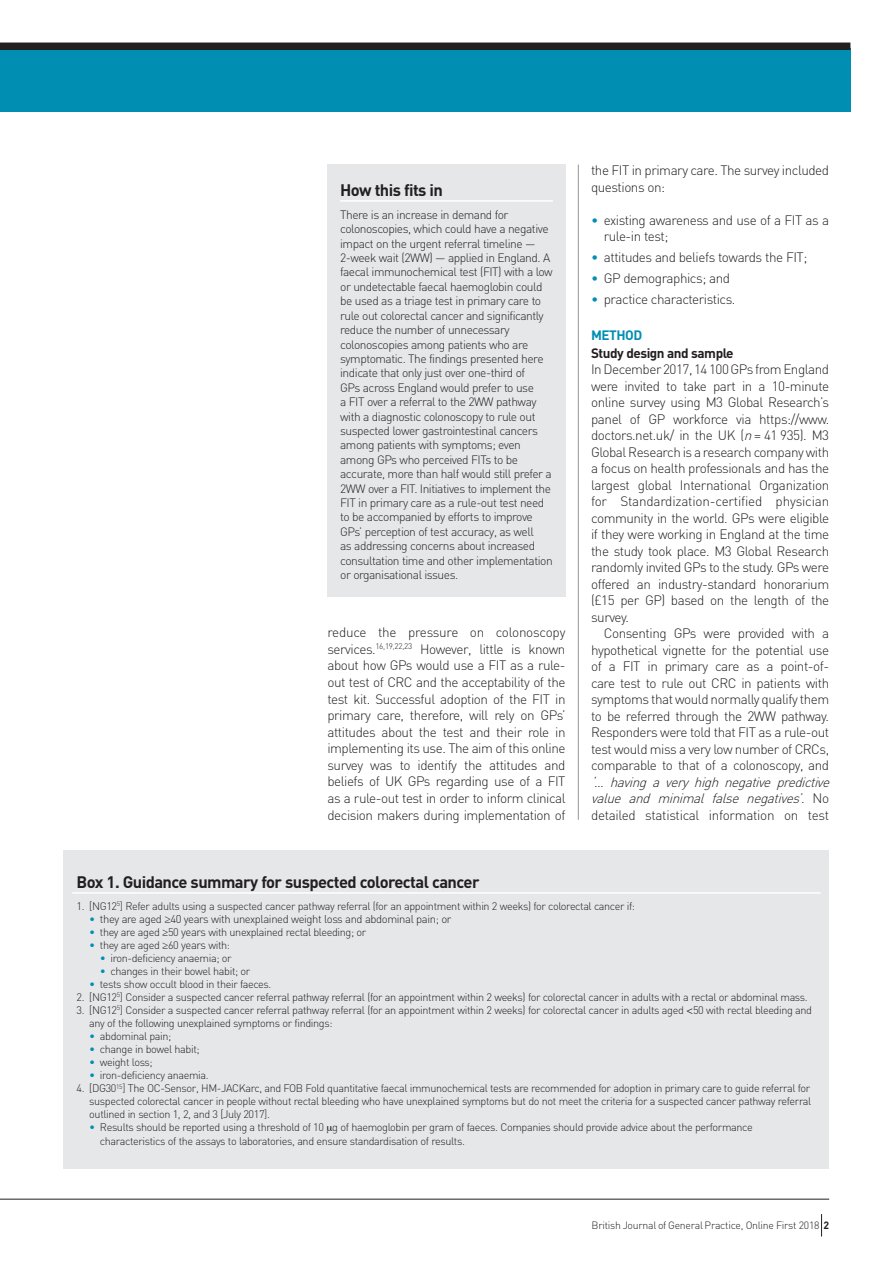
<style>
.page{position:relative;width:893px;height:1263px;background:#fff}
.page>*{position:absolute;margin:0;border:0;box-sizing:border-box;transform-origin:0 0}
.t1{font:700 16.5px "DIN";letter-spacing:-.035em;color:#231f20}
.t2{font:300 13.5px/16.5px "DIN";letter-spacing:-.035em;color:#231f20;text-align:justify}
.t3{font:italic 300 13.5px/16.5px "DIN";color:#231f20}
.t4{font:700 13.5px "DIN";letter-spacing:-.035em;color:#231f20}
.t5{font:700 13.5px "DIN";letter-spacing:-.035em;color:#008fb3}
.t6{font:300 12px/14.4px "DIN";letter-spacing:-.04em;color:#231f20}
.t7{font:300 11.25px "DIN";letter-spacing:-.035em;color:#231f20}
.t8{font:300 10.8px/13px "DIN";letter-spacing:-.035em;color:#231f20}
.t9{font:300 10.5px "DIN";letter-spacing:-.025em;color:#231f20}
.s1{color:#008fb3}
.s2{font-style:italic}
.s3{font-style:normal}
.s4{font-family:"Helvetica"}
.s5{font-size:11.25px;color:#008fb3}
.s6{font-size:11.25px}
.s7{font-weight:700}
</style>
<div class="page">
<div style="left:0;top:48px;width:850px;height:63px;background:#008fb3"></div>
<div style="left:0;top:43px;width:850px;height:7px;background:#231f20"></div>
<hr style="left:578px;top:165px;width:1px;height:655px;background:#939598">
<div style="left:327px;top:165px;width:239px;height:432px;background:#e6e7e9"></div>
<hr style="left:340px;top:200px;width:213px;height:2px;background:#fff">
<div style="left:64px;top:850px;width:765px;height:318px;background:#e6e7e9"></div>
<hr style="left:72px;top:892px;width:749px;height:2px;background:#fff">
<hr style="left:0;top:1199px;width:829px;height:1px;background:#231f20">
<svg style="left:821px;top:1214px;width:1px;height:22px"></svg>
<p class="t1" style="left:340px;top:179px;width:104px">How this fits in</p>
<p class="t6" style="left:340px;top:207px;width:214px">There is an increase in demand for colonoscopies, which could have a negative impact on the urgent referral timeline — 2-week wait (2WW) — applied in England. A faecal immunochemical test (FIT) with a low or undetectable faecal haemoglobin could be used as a triage test in primary care to rule out colorectal cancer and significantly reduce the number of unnecessary colonoscopies among patients who are symptomatic. The findings presented here indicate that only just over one-third of<br>GPs across England would prefer to use<br>a FIT over a referral to the 2WW pathway with a diagnostic colonoscopy to rule out suspected lower gastrointestinal cancers among patients with symptoms; even among GPs who perceived FITs to be accurate, more than half would still prefer a 2WW over a FIT. Initiatives to implement the FIT in primary care as a rule-out test need to be accompanied by efforts to improve GPs’ perception of test accuracy, as well<br>as addressing concerns about increased consultation time and other implementation or organisational issues.</p>
<p class="t2" style="left:327px;top:624px;width:240px">reduce the pressure on colonoscopy services.<sup>16,19,22,23</sup> However, little is known about how GPs would use a FIT as a rule&shy;out test of CRC and the acceptability of the test kit. Successful adoption of the FIT in primary care, therefore, will rely on GPs’ attitudes about the test and their role in implementing its use. The aim of this online survey was to identify the attitudes and beliefs of UK GPs regarding use of a FIT as a rule-out test in order to inform clinical decision makers during implementation of</p>
<p class="t2" style="left:591px;top:162px;width:240px">the FIT in primary care. The survey included questions on:</p>
<p class="t2" style="left:604px;top:212px;width:227px;text-indent:-13px"><span class="s1">•</span> existing awareness and use of a FIT as a rule-in test;</p>
<p class="t2" style="left:591px;top:249px;width:218px"><span class="s1">•</span> attitudes and beliefs towards the FIT;</p>
<p class="t2" style="left:591px;top:270px;width:141px"><span class="s1">•</span> GP demographics; and</p>
<p class="t2" style="left:591px;top:290px;width:146px"><span class="s1">•</span> practice characteristics.</p>
<p class="t5" style="left:591px;top:326px;width:53px">METHOD</p>
<p class="t4" style="left:591px;top:344px;width:144px">Study design and sample</p>
<p class="t2" style="left:591px;top:361px;width:240px">In December 2017, 14100 GPs from England were invited to take part in a 10-minute online survey using M3 Global Research’s panel of GP workforce via https://www. doctors.net.uk/ in the UK (<span class="s2">n</span>= 41 935). M3<br>Global Research is a research company with a focus on health professionals and has the largest global International Organization for Standardization-certified physician community in the world. GPs were eligible if they were working in England at the time the study took place. M3 Global Research randomly invited GPs to the study. GPs were offered an industry-standard honorarium (£15 per GP) based on the length of the survey.</p>
<p class="t2" style="left:591px;top:625px;width:240px;text-indent:13px">Consenting GPs were provided with a hypothetical vignette for the potential use of a FIT in primary care as a point-of&shy;care test to rule out CRC in patients with symptoms that would normally qualify them to be referred through the 2WW pathway.<br>Responders were told that FIT as a rule-out test would miss a very low number of CRCs, comparable to that of a colonoscopy, and</p>
<p class="t3" style="left:591px;top:773px;width:244px">‘... having a very high negative predictive value and minimal false negatives’<span class="s3">. N o detailed statistical information on test</span></p>
<p class="t1" style="left:77px;top:871px;width:404px">Box 1. Guidance summary for suspected colorectal cancer</p>
<p class="t8" style="left:77px;top:899px;width:560px">1. [NG12<sup>5</sup>] Refer adults using a suspected cancer pathway referral (for an appointment within 2 weeks) for colorectal cancer if:</p>
<p class="t7" style="left:89px;top:912px;width:364px"><span class="s1">•</span> they are aged <span class="s4">≥</span>40 years with unexplained weight loss and abdominal pain; or</p>
<p class="t8" style="left:89px;top:925px;width:278px"><span class="s5">•</span> they are aged <span class="s4">≥</span>50 <span class="s6">years</span> with unexplained rectal bleeding; or</p>
<p class="t8" style="left:89px;top:938px;width:142px"><span class="s5">•</span> they are aged <span class="s4">≥</span>60 <span class="s6">years</span> with:</p>
<p class="t8" style="left:100px;top:951px;width:133px"><span class="s5">•</span> iron-deficiency anaemia; or</p>
<p class="t8" style="left:100px;top:964px;width:152px"><span class="s5">•</span> changes in their bowel habit; or</p>
<p class="t8" style="left:89px;top:977px;width:184px"><span class="s5">•</span> tests show occult blood in their faeces.</p>
<p class="t8" style="left:77px;top:990px;width:733px">2. [NG12<sup>5</sup>] Consider a suspected cancer referral pathway referral (for an appointment within 2 weeks) for colorectal cancer in adults with a rectal or abdominal mass.</p>
<p class="t8" style="left:89px;top:1003px;width:724px;text-indent:-13px">3. [NG12<sup>5</sup>] Consider a suspected cancer referral pathway referral (for an appointment within 2 weeks) for colorectal cancer in adults aged <span class="s4">&lt;</span>50 with rectal bleeding and any of the following unexplained symptoms or findings:</p>
<p class="t8" style="left:89px;top:1029px;width:84px"><span class="s5">•</span> abdominal pain;</p>
<p class="t8" style="left:89px;top:1042px;width:112px"><span class="s5">•</span> change in bowel habit;</p>
<p class="t8" style="left:89px;top:1056px;width:65px"><span class="s5">•</span> weight loss;</p>
<p class="t8" style="left:89px;top:1069px;width:121px"><span class="s5">•</span> iron-deficiency anaemia.</p>
<p class="t8" style="left:89px;top:1082px;width:724px;text-align:justify;text-indent:-13px">4. [DG30<sup>15</sup>] The OC-Sensor, HM-JACKarc, and FOB Fold quantitative faecal immunochemical tests are recommended for adoption in primary care to guide referral for suspected colorectal cancer in people without rectal bleeding who have unexplained symptoms but do not meet the criteria for a suspected cancer pathway referral outlined in section 1, 2, and 3 [July 2017].</p>
<p class="t8" style="left:100px;top:1121px;width:654px;text-indent:-11px"><span class="s5">•</span> Results should be reported using a threshold of 10 g of haemoglobin per gram of faeces. Companies should provide advice about the performance characteristics of the assays to laboratories, and ensure standardisation of results.</p>
<p class="t9" style="left:592px;top:1218px;width:239px">British Journal of General Practice, Online First 2018 <span class="s7">2</span></p>
</div>
